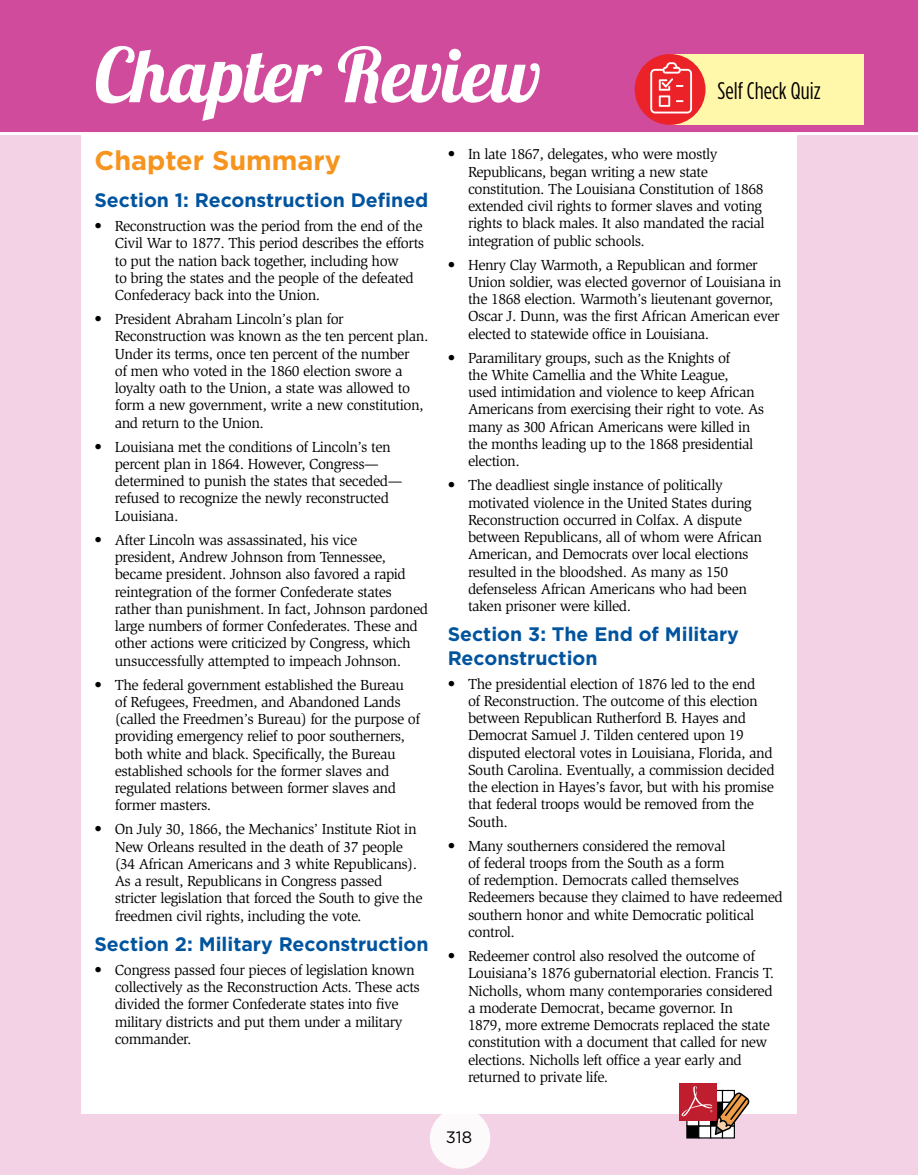
<style>
.page{position:relative;width:918px;height:1175px;background:#fff}
.page>*{position:absolute;margin:0;border:0;box-sizing:border-box;transform-origin:0 0}
.t1{font:75px "Lobster 1.4";color:#fff}
.t2{font:700 27px "Gotham";color:#f7941e}
.t3{font:24px "Gotham Condensed";color:#000}
.t4{font:700 19.5px/23.4px "Gotham";color:#00549e}
.t5{font:16.5px "Gotham";color:#000}
.t6{font:15px/17.2px "Slimbach Std";letter-spacing:-.03em;color:#000}
</style>
<div class="page">
<div style="left:0;top:0;width:918px;height:1174px;background:#f3d2e6"></div>
<div style="left:81px;top:135px;width:715px;height:978px;background:#fff"></div>
<div style="left:0;top:0;width:918px;height:134px;background:#d04b9b"></div>
<div style="left:430px;top:1108px;width:60px;height:60px;background:#fff;border-radius:50%"></div>
<hr style="left:0;top:132px;width:918px;height:3px;background:#fff">
<div style="left:670px;top:54px;width:194px;height:71px;background:#fff7aa"></div>
<div style="left:635px;top:54px;width:71px;height:71px;background:#eb2227;border-radius:50%"></div>
<svg style="left:650px;top:62px;width:42px;height:51px"></svg>
<div style="left:686px;top:1125px;width:13px;height:13px;background:#000101;border:1px solid #000101"></div>
<div style="left:698px;top:1125px;width:13px;height:13px;background:#fff"></div>
<svg style="left:710px;top:1125px;width:13px;height:13px"></svg>
<div style="left:722px;top:1125px;width:13px;height:13px;background:#fff;border:1px solid #000101"></div>
<div style="left:679px;top:1083px;width:37px;height:37px;background:#be1e2d"></div>
<svg style="left:682px;top:1086px;width:67px;height:49px"></svg>
<h1 class="t1" style="left:94px;top:27px;width:448px">Chapter Review</h1>
<h3 class="t3" style="left:717px;top:77px;width:105px">Self Check Quiz</h3>
<h2 class="t2" style="left:94px;top:143px;width:248px">Chapter Summary</h2>
<h3 class="t4" style="left:94px;top:188px;width:335px">Section 1: Reconstruction Defined</h3>
<p class="t6" style="left:115px;top:217px;width:311px;text-indent:-20px">• Reconstruction was the period from the end of the Civil War to 1877. This period describes the efforts to put the nation back together, including how<br>to bring the states and the people of the defeated Confederacy back into the Union.</p>
<p class="t6" style="left:115px;top:310px;width:315px;text-indent:-20px">• President Abraham Lincoln’s plan for Reconstruction was known as the ten percent plan.<br>Under its terms, once ten percent of the number<br>of men who voted in the 1860 election swore a loyalty oath to the Union, a state was allowed to form a new government, write a new constitution, and return to the Union.</p>
<p class="t6" style="left:115px;top:438px;width:289px;text-indent:-20px">• Louisiana met the conditions of Lincoln’s ten percent plan in 1864. However, Congress— determined to punish the states that seceded— refused to recognize the newly reconstructed Louisiana.</p>
<p class="t6" style="left:115px;top:531px;width:315px;text-indent:-20px">• After Lincoln was assassinated, his vice<br>president, Andrew Johnson from Tennessee, became president. Johnson also favored a rapid reintegration of the former Confederate states rather than punishment. In fact, Johnson pardoned large numbers of former Confederates. These and other actions were criticized by Congress, which unsuccessfully attempted to impeach Johnson.</p>
<p class="t6" style="left:115px;top:676px;width:307px;text-indent:-20px">• The federal government established the Bureau of Refugees, Freedmen, and Abandoned Lands (called the Freedmen’s Bureau) for the purpose of providing emergency relief to poor southerners, both white and black. Specifically, the Bureau established schools for the former slaves and regulated relations between former slaves and former masters.</p>
<p class="t6" style="left:115px;top:820px;width:309px;text-indent:-20px">• On July 30, 1866, the Mechanics’ Institute Riot in New Orleans resulted in the death of 37 people (34 African Americans and 3 white Republicans).<br>As a result, Republicans in Congress passed stricter legislation that forced the South to give the freedmen civil rights, including the vote.</p>
<h3 class="t4" style="left:94px;top:932px;width:336px">Section 2: Military Reconstruction</h3>
<p class="t6" style="left:115px;top:961px;width:307px;text-indent:-20px">• Congress passed four pieces of legislation known collectively as the Reconstruction Acts. These acts divided the former Confederate states into five military districts and put them under a military commander.</p>
<p class="t6" style="left:468px;top:146px;width:298px;text-indent:-20px">• In late 1867, delegates, who were mostly Republicans, began writing a new state constitution. The Louisiana Constitution of 1868 extended civil rights to former slaves and voting rights to black males. It also mandated the racial integration of public schools.</p>
<p class="t6" style="left:468px;top:256px;width:315px;text-indent:-20px">• Henry Clay Warmoth, a Republican and former Union soldier, was elected governor of Louisiana in the 1868 election. Warmoth’s lieutenant governor, Oscar J. Dunn, was the first African American ever elected to statewide office in Louisiana.</p>
<p class="t6" style="left:468px;top:349px;width:298px;text-indent:-20px">• Paramilitary groups, such as the Knights of<br>the White Camellia and the White League,<br>used intimidation and violence to keep African Americans from exercising their right to vote. As many as 300 African Americans were killed in the months leading up to the 1868 presidential election.</p>
<p class="t6" style="left:468px;top:477px;width:296px;text-indent:-20px">• The deadliest single instance of politically motivated violence in the United States during Reconstruction occurred in Colfax. A dispute between Republicans, all of whom were African American, and Democrats over local elections resulted in the bloodshed. As many as 150 defenseless African Americans who had been taken prisoner were killed.</p>
<h3 class="t4" style="left:448px;top:622px;width:293px">Section 3: The End of Military<br>Reconstruction</h3>
<p class="t6" style="left:468px;top:675px;width:308px;text-indent:-20px">• The presidential election of 1876 led to the end<br>of Reconstruction. The outcome of this election between Republican Rutherford B. Hayes and Democrat Samuel J. Tilden centered upon 19 disputed electoral votes in Louisiana, Florida, and South Carolina. Eventually, a commission decided the election in Hayes’s favor, but with his promise that federal troops would be removed from the South.</p>
<p class="t6" style="left:468px;top:837px;width:316px;text-indent:-20px">• Many southerners considered the removal<br>of federal troops from the South as a form<br>of redemption. Democrats called themselves Redeemers because they claimed to have redeemed southern honor and white Democratic political control.</p>
<p class="t6" style="left:468px;top:947px;width:308px;text-indent:-20px">• Redeemer control also resolved the outcome of Louisiana’s 1876 gubernatorial election. Francis T.<br>Nicholls, whom many contemporaries considered a moderate Democrat, became governor. In<br>1879, more extreme Democrats replaced the state constitution with a document that called for new elections. Nicholls left office a year early and returned to private life.</p>
<p class="t5" style="left:446px;top:1126px;width:28px">318</p>
</div>
